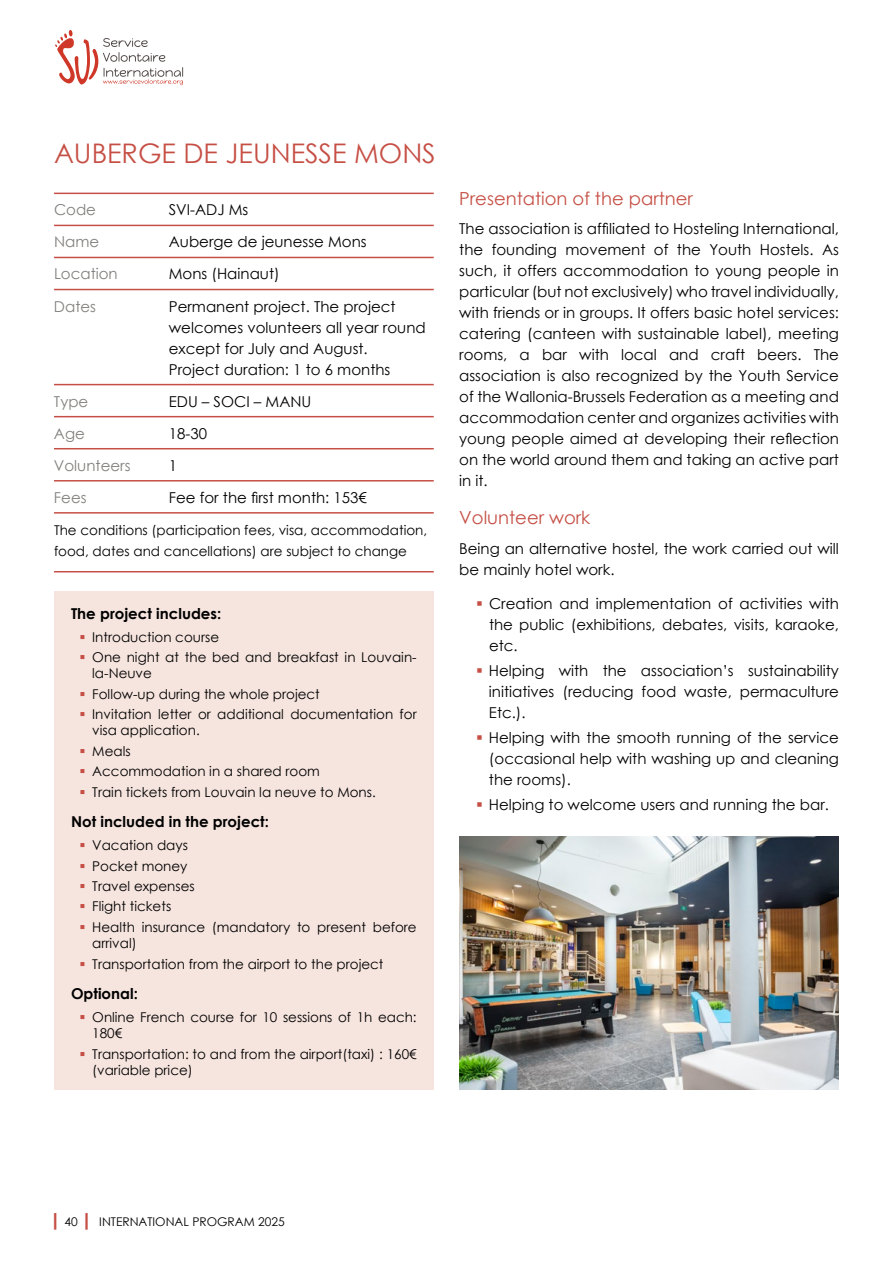
<style>
.page{position:relative;width:893px;height:1263px;background:#fff}
.page>*{position:absolute;margin:0;border:0;box-sizing:border-box;transform-origin:0 0}
.t1{font:27px "Century Gothic";color:#c64f45}
.t2{font:18px "Century Gothic";color:#c64f45}
.t3{font:15px/21px "Century Gothic";color:#000;text-align:justify}
.t4{font:700 15px "Century Gothic";color:#000}
.t5{font:15px "Century Gothic";color:#81807e}
.t6{font:13.5px/20.4px "Century Gothic";color:#000}
.t7{font:12px "Century Gothic";color:#000}
.s1{font-family:"Arial";font-weight:900;font-size:18px;color:#c64f45}
</style>
<div class="page">
<hr style="left:54px;top:571px;width:380px;height:1px;background:#c64f45">
<hr style="left:54px;top:193px;width:380px;height:1px;background:#c64f45">
<hr style="left:54px;top:225px;width:380px;height:1px;background:#c64f45">
<hr style="left:54px;top:257px;width:380px;height:1px;background:#c64f45">
<hr style="left:54px;top:289px;width:380px;height:1px;background:#c64f45">
<hr style="left:54px;top:384px;width:380px;height:1px;background:#c64f45">
<hr style="left:54px;top:416px;width:380px;height:1px;background:#c64f45">
<hr style="left:54px;top:448px;width:380px;height:1px;background:#c64f45">
<hr style="left:54px;top:480px;width:380px;height:1px;background:#c64f45">
<hr style="left:54px;top:512px;width:380px;height:2px;background:#c64f45">
<img style="left:459px;top:837px;width:380px;height:252px">
<div style="left:54px;top:591px;width:380px;height:498px;background:#f6e4de"></div>
<svg style="left:55px;top:30px;width:128px;height:55px"></svg>
<h1 class="t1" style="left:54px;top:134px;width:383px">AUBERGE DE JEUNESSE MONS</h1>
<p class="t5" style="left:54px;top:199px;width:44px">Code</p>
<p class="t3" style="left:169px;top:199px;width:81px">SVI-ADJ Ms</p>
<p class="t5" style="left:54px;top:231px;width:47px">Name</p>
<p class="t3" style="left:169px;top:231px;width:199px">Auberge de jeunesse Mons</p>
<p class="t5" style="left:54px;top:264px;width:65px">Location</p>
<p class="t3" style="left:169px;top:263px;width:112px">Mons (Hainaut)</p>
<p class="t5" style="left:54px;top:296px;width:44px">Dates</p>
<p class="t3" style="left:169px;top:295px;width:259px;text-align:left">Permanent project. The project welcomes volunteers all year round except for July and August.<br>Project duration: 1 to 6 months</p>
<p class="t5" style="left:54px;top:391px;width:36px">Type</p>
<p class="t3" style="left:169px;top:390px;width:144px">EDU – SOCI – MANU</p>
<p class="t5" style="left:54px;top:423px;width:32px">Age</p>
<p class="t3" style="left:169px;top:422px;width:40px">18-30</p>
<p class="t5" style="left:54px;top:455px;width:78px">Volunteers</p>
<p class="t3" style="left:169px;top:455px;width:10px">1</p>
<p class="t5" style="left:54px;top:487px;width:34px">Fees</p>
<p class="t3" style="left:169px;top:487px;width:199px">Fee for the first month: 153€</p>
<p class="t6" style="left:54px;top:519px;width:375px;line-height:21px">The conditions (participation fees, visa, accommodation, food, dates and cancellations) are subject to change</p>
<p class="t4" style="left:71px;top:602px;width:152px">The project includes:</p>
<p class="t6" style="left:92px;top:626px;width:326px">Introduction course<br>One night at the bed and breakfast in Louvain-</p>
<p class="t6" style="left:92px;top:663px;width:326px">la-Neuve<br>Follow-up during the whole project<br>Invitation letter or additional documentation for</p>
<p class="t6" style="left:92px;top:720px;width:285px">visa application.<br>Meals<br>Accommodation in a shared room<br>Train tickets from Louvain la neuve to Mons.</p>
<p class="t4" style="left:71px;top:811px;width:199px">Not included in the project:</p>
<p class="t6" style="left:92px;top:835px;width:326px">Vacation days<br>Pocket money<br>Travel expenses<br>Flight tickets<br>Health insurance (mandatory to present before</p>
<p class="t6" style="left:92px;top:933px;width:293px">arrival)<br>Transportation from the airport to the project</p>
<p class="t4" style="left:71px;top:982px;width:68px">Optional:</p>
<p class="t6" style="left:92px;top:1009px;width:326px;line-height:16.2px">Online French course for 10 sessions of 1h each:<br>180€</p>
<p class="t6" style="left:92px;top:1045px;width:326px;line-height:16.2px">Transportation: to and from the airport(taxi) : 160€ (variable price)</p>
<p class="t2" style="left:459px;top:186px;width:235px">Presentation of the partner</p>
<p class="t3" style="left:459px;top:218px;width:381px">The association is affiliated to Hosteling International, the founding movement of the Youth Hostels. As such, it offers accommodation to young people in particular (but not exclusively) who travel individually, with friends or in groups. It offers basic hotel services: catering (canteen with sustainable label), meeting rooms, a bar with local and craft beers. The association is also recognized by the Youth Service of the Wallonia-Brussels Federation as a meeting and accommodation center and organizes activities with young people aimed at developing their reflection on the world around them and taking an active part in it.</p>
<p class="t2" style="left:459px;top:505px;width:133px">Volunteer work</p>
<p class="t3" style="left:459px;top:538px;width:381px">Being an alternative hostel, the work carried out will be mainly hotel work.</p>
<p class="t3" style="left:489px;top:592px;width:351px">Creation and implementation of activities with the public (exhibitions, debates, visits, karaoke, etc.</p>
<p class="t3" style="left:489px;top:660px;width:351px">Helping with the association’s sustainability initiatives (reducing food waste, permaculture Etc.).</p>
<p class="t3" style="left:489px;top:727px;width:351px">Helping with the smooth running of the service (occasional help with washing up and cleaning the rooms).</p>
<p class="t3" style="left:489px;top:794px;width:342px">Helping to welcome users and running the bar.</p>
<p class="t7" style="left:53px;top:1213px;width:234px"><span class="s1">|</span> 40 <span class="s1">|</span> INTERNATIONAL PROGRAM 2025</p>
</div>
